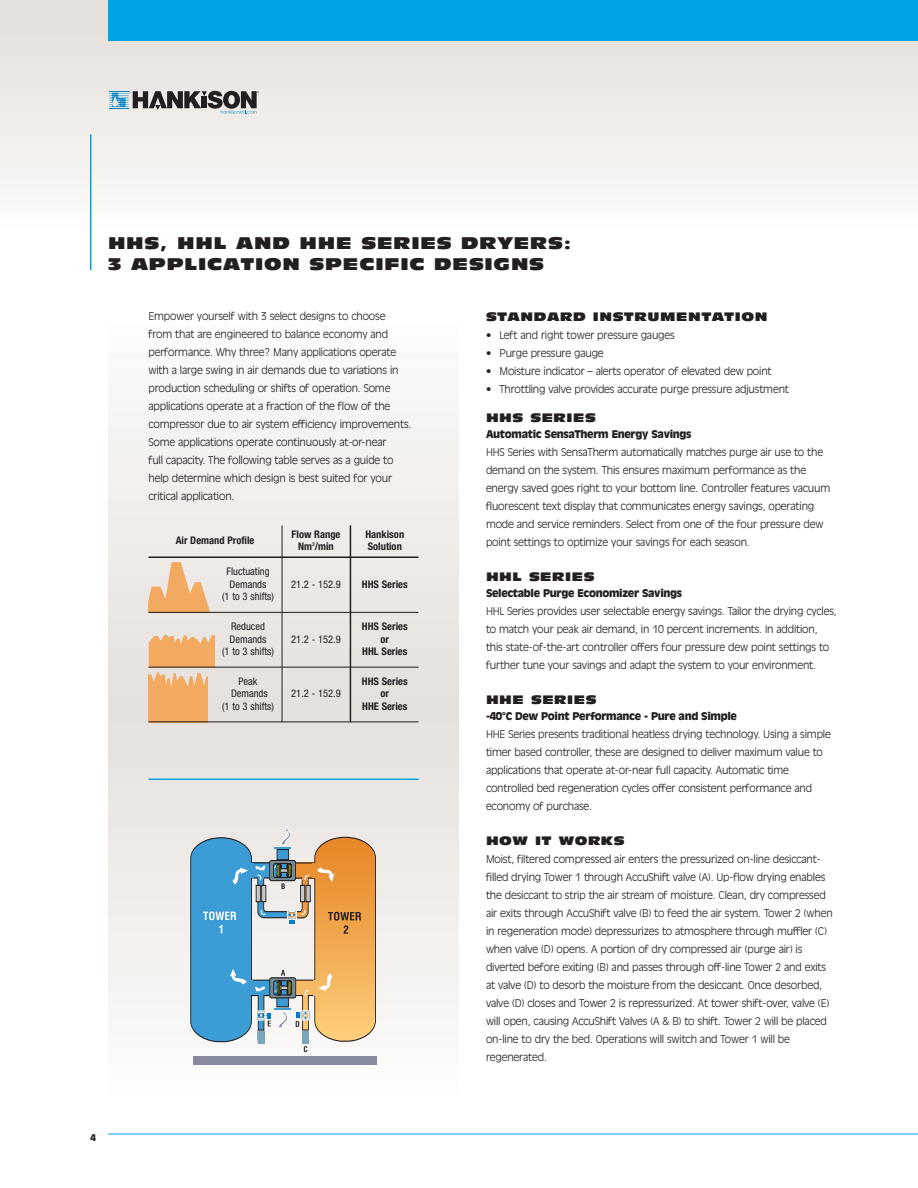
<style>
.page{position:relative;width:918px;height:1188px;background:#fff}
.page>*{position:absolute;margin:0;border:0;box-sizing:border-box;transform-origin:0 0}
.t1{font:16.5px/21px "Antique Olive Nord";letter-spacing:.045em;color:#231f20}
.t2{font:12px "Antique Olive Nord";letter-spacing:.045em;color:#231f20}
.t3{font:300 10.5px/18px "Antique Olive";letter-spacing:-.015em;color:#231f20}
.t4{font:condensed 10.5px/12.6px "Helvetica Neue";color:#231f20;text-align:center}
.t5{font:900 10.5px "Antique Olive";letter-spacing:-.03em;color:#231f20}
.t6{font:700 condensed 10.5px/12.6px "Helvetica Neue";color:#231f20;text-align:center}
.t7{font:900 9px "Antique Olive";color:#231f20}
.t8{font:2.4px "Arial";color:#0081c6}
.t9{font:2.4px "Arial";color:#231f20}
</style>
<div class="page">
<div style="left:108px;top:339px;width:351px;height:740px;background:#fcfcfa"></div>
<div style="left:108px;top:368px;width:351px;height:681px;background:#f9f8f7"></div>
<div style="left:108px;top:413px;width:351px;height:592px;background:#f6f5f3"></div>
<div style="left:108px;top:442px;width:351px;height:533px;background:#f4f2ef"></div>
<div style="left:108px;top:501px;width:351px;height:415px;background:#f1edeb"></div>
<div style="left:108px;top:546px;width:351px;height:326px;background:#efebe7"></div>
<div style="left:108px;top:590px;width:351px;height:237px;background:#ece7e4"></div>
<div style="left:108px;top:650px;width:351px;height:118px;background:#e9e3e0"></div>
<hr style="left:108px;top:1134px;width:810px;height:1px;background:#00a4e4">
<div style="left:0;top:30px;width:918px;height:18px;background:#e7e2de"></div>
<div style="left:0;top:46px;width:918px;height:17px;background:#e9e3e0"></div>
<div style="left:0;top:61px;width:918px;height:18px;background:#eae6e2"></div>
<div style="left:0;top:77px;width:918px;height:17px;background:#ece7e4"></div>
<div style="left:0;top:92px;width:918px;height:17px;background:#eeeae7"></div>
<div style="left:0;top:107px;width:918px;height:18px;background:#efece9"></div>
<div style="left:0;top:123px;width:918px;height:17px;background:#f1edeb"></div>
<div style="left:0;top:138px;width:918px;height:18px;background:#f3f0ee"></div>
<div style="left:0;top:154px;width:918px;height:17px;background:#f4f2ef"></div>
<div style="left:0;top:169px;width:918px;height:17px;background:#f6f5f3"></div>
<div style="left:0;top:184px;width:918px;height:18px;background:#f8f7f6"></div>
<div style="left:0;top:200px;width:918px;height:17px;background:#faf9f8"></div>
<div style="left:0;top:215px;width:918px;height:18px;background:#fdfdfd"></div>
<div style="left:0;top:0;width:918px;height:30px;background:#e6e1dd"></div>
<div style="left:108px;top:0;width:810px;height:40px;background:#00a4e4"></div>
<hr style="left:90px;top:134px;width:1px;height:136px;background:#00a4e4">
<svg style="left:109px;top:91px;width:148px;height:23px"></svg>
<hr style="left:148px;top:778px;width:271px;height:2px;background:#00a4e4">
<svg style="left:149px;top:562px;width:61px;height:50px"></svg>
<svg style="left:149px;top:635px;width:65px;height:87px"></svg>
<hr style="left:282px;top:525px;width:1px;height:197px;background:#231f20">
<hr style="left:350px;top:525px;width:1px;height:197px;background:#231f20">
<hr style="left:148px;top:556px;width:270px;height:2px;background:#231f20">
<hr style="left:148px;top:612px;width:270px;height:1px;background:#231f20">
<hr style="left:148px;top:667px;width:270px;height:1px;background:#231f20">
<hr style="left:148px;top:722px;width:270px;height:1px;background:#231f20">
<div style="left:193px;top:1057px;width:184px;height:8px;background:#858a9e"></div>
<svg style="left:190px;top:827px;width:186px;height:225px"></svg>
<p class="t8" style="left:129px;top:91px;width:3px">®</p>
<p class="t9" style="left:257px;top:91px;width:3px">®</p>
<h1 class="t1" style="left:108px;top:234px;width:465px">HHS, HHL AND HHE SERIES DRYERS:<br>3 APPLICATION SPECIFIC DESIGNS</h1>
<p class="t3" style="left:149px;top:307px;width:265px">Empower yourself with 3 select designs to choose from that are engineered to balance economy and performance. Why three? Many applications operate with a large swing in air demands due to variations in production scheduling or shifts of operation. Some applications operate at a fraction of the flow of the compressor due to air system efficiency improvements.<br>Some applications operate continuously at-or-near<br>full capacity. The following table serves as a guide to help determine which design is best suited for your critical application.</p>
<p class="t2" style="left:486px;top:312px;width:283px">STANDARD INSTRUMENTATION</p>
<p class="t3" style="left:486px;top:326px;width:190px">• Left and right tower pressure gauges</p>
<p class="t3" style="left:486px;top:344px;width:119px">• Purge pressure gauge</p>
<p class="t3" style="left:486px;top:362px;width:287px">• Moisture indicator – alerts operator of elevated dew point</p>
<p class="t3" style="left:486px;top:380px;width:305px">• Throttling valve provides accurate purge pressure adjustment</p>
<p class="t2" style="left:486px;top:413px;width:111px">HHS SERIES</p>
<p class="t5" style="left:486px;top:430px;width:207px">Automatic SensaTherm Energy Savings</p>
<p class="t3" style="left:486px;top:444px;width:346px">HHS Series with SensaTherm automatically matches purge air use to the demand on the system. This ensures maximum performance as the energy saved goes right to your bottom line. Controller features vacuum fluorescent text display that communicates energy savings, operating mode and service reminders. Select from one of the four pressure dew point settings to optimize your savings for each season.</p>
<p class="t2" style="left:486px;top:572px;width:110px">HHL SERIES</p>
<p class="t5" style="left:486px;top:589px;width:198px">Selectable Purge Economizer Savings</p>
<p class="t3" style="left:486px;top:603px;width:352px">HHL Series provides user selectable energy savings. Tailor the drying cycles, to match your peak air demand, in 10 percent increments. In addition, this state-of-the-art controller offers four pressure dew point settings to further tune your savings and adapt the system to your environment.</p>
<p class="t2" style="left:486px;top:695px;width:112px">HHE SERIES</p>
<p class="t5" style="left:486px;top:712px;width:252px">-40°C Dew Point Performance - Pure and Simple</p>
<p class="t3" style="left:486px;top:726px;width:346px">HHE Series presents traditional heatless drying technology. Using a simple timer based controller, these are designed to deliver maximum value to applications that operate at-or-near full capacity. Automatic time controlled bed regeneration cycles offer consistent performance and economy of purchase.</p>
<p class="t2" style="left:486px;top:836px;width:140px">HOW IT WORKS</p>
<p class="t3" style="left:486px;top:850px;width:348px">Moist, filtered compressed air enters the pressurized on-line desiccant&shy;filled drying Tower 1 through AccuShift valve (A). Up-flow drying enables the desiccant to strip the air stream of moisture. Clean, dry compressed air exits through AccuShift valve (B) to feed the air system. Tower 2 (when in regeneration mode) depressurizes to atmosphere through muffler (C) when valve (D) opens. A portion of dry compressed air (purge air) is diverted before exiting (B) and passes through off-line Tower 2 and exits at valve (D) to desorb the moisture from the desiccant. Once desorbed, valve (D) closes and Tower 2 is repressurized. At tower shift-over, valve (E) will open, causing AccuShift Valves (A &amp; B) to shift. Tower 2 will be placed on-line to dry the bed. Operations will switch and Tower 1 will be regenerated.</p>
<p class="t6" style="left:176px;top:535px;width:80px">Air Demand Profile</p>
<p class="t6" style="left:292px;top:529px;width:50px;line-height:12px">Flow Range<br>Nm<sup>3</sup>/min</p>
<p class="t6" style="left:365px;top:529px;width:40px;line-height:12px;text-align:left">Hankison<br>Solution</p>
<p class="t4" style="left:222px;top:566px;width:53px">Fluctuating<br>Demands<br>(1 to 3 shifts)</p>
<p class="t4" style="left:291px;top:579px;width:51px">21.2 - 152.9</p>
<p class="t6" style="left:362px;top:579px;width:47px">HHS Series</p>
<p class="t6" style="left:362px;top:621px;width:47px">HHS Series or<br>HHL Series</p>
<p class="t4" style="left:222px;top:621px;width:53px">Reduced<br>Demands<br>(1 to 3 shifts)</p>
<p class="t4" style="left:291px;top:633px;width:51px">21.2 - 152.9</p>
<p class="t6" style="left:362px;top:676px;width:47px">HHS Series or<br>HHE Series</p>
<p class="t4" style="left:222px;top:676px;width:53px">Peak<br>Demands<br>(1 to 3 shifts)</p>
<p class="t4" style="left:291px;top:688px;width:51px">21.2 - 152.9</p>
<p class="t7" style="left:90px;top:1134px;width:7px">4</p>
</div>
